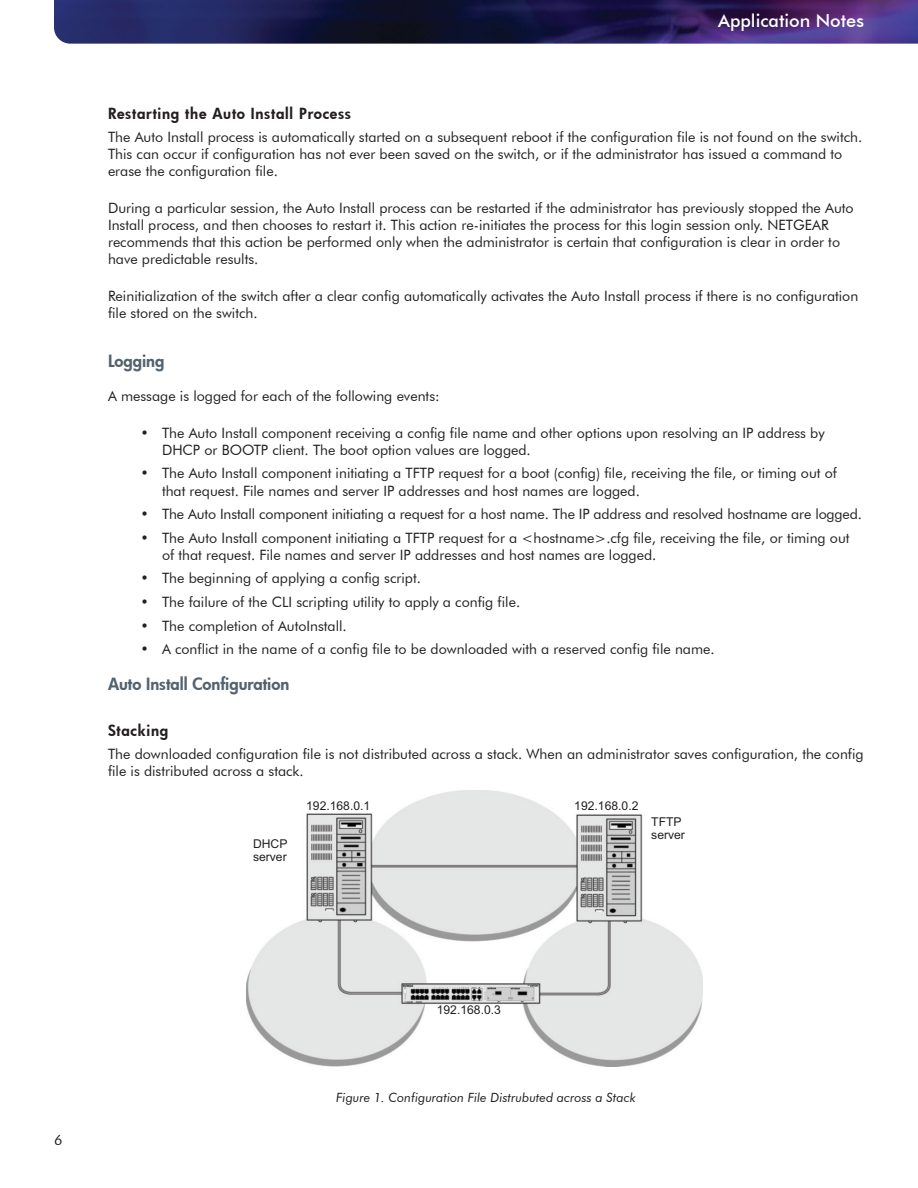
<style>
.page{position:relative;width:918px;height:1188px;background:#fff}
.page>*{position:absolute;margin:0;border:0;box-sizing:border-box;transform-origin:0 0}
.t1{font:500 18px "Futura BT";color:#fff}
.t2{font:800 16.5px "Futura";color:#52626f}
.t3{font:800 15px "Futura";letter-spacing:.05em;color:#231f20}
.t4{font:14.25px/17.1px "Futura BT";color:#231f20}
.t5{font:italic 12.75px "Futura BT";color:#231f20}
.t6{font:12.15px/13.5px "Arial";color:#231f20}
</style>
<div class="page">
<img style="left:54px;top:0;width:864px;height:44px">
<img style="left:247px;top:791px;width:456px;height:275px">
<p class="t1" style="left:718px;top:10px;width:147px">Application Notes</p>
<p class="t3" style="left:108px;top:104px;width:245px">Restarting the Auto Install Process</p>
<p class="t4" style="left:108px;top:128px;width:756px">The Auto Install process is automatically started on a subsequent reboot if the configuration file is not found on the switch.<br>This can occur if configuration has not ever been saved on the switch, or if the administrator has issued a command to erase the configuration file.</p>
<p class="t4" style="left:108px;top:199px;width:747px">During a particular session, the Auto Install process can be restarted if the administrator has previously stopped the Auto Install process, and then chooses to restart it. This action re-initiates the process for this login session only. NETGEAR recommends that this action be performed only when the administrator is certain that configuration is clear in order to have predictable results.</p>
<p class="t4" style="left:108px;top:287px;width:752px">Reinitialization of the switch after a clear config automatically activates the Auto Install process if there is no configuration file stored on the switch.</p>
<p class="t2" style="left:108px;top:350px;width:58px">Logging</p>
<p class="t4" style="left:108px;top:388px;width:333px">A message is logged for each of the following events:</p>
<p class="t4" style="left:162px;top:424px;width:664px;text-indent:-22px">• The Auto Install component receiving a config file name and other options upon resolving an IP address by<br>DHCP or BOOTP client. The boot option values are logged.</p>
<p class="t4" style="left:162px;top:465px;width:676px;text-indent:-22px">• The Auto Install component initiating a TFTP request for a boot (config) file, receiving the file, or timing out of that request. File names and server IP addresses and host names are logged.</p>
<p class="t4" style="left:140px;top:505px;width:723px">• The Auto Install component initiating a request for a host name. The IP address and resolved hostname are logged.</p>
<p class="t4" style="left:162px;top:529px;width:689px;text-indent:-22px">• The Auto Install component initiating a TFTP request for a &lt;hostname&gt;.cfg file, receiving the file, or timing out of that request. File names and server IP addresses and host names are logged.</p>
<p class="t4" style="left:140px;top:570px;width:282px">• The beginning of applying a config script.</p>
<p class="t4" style="left:140px;top:593px;width:381px">• The failure of the CLI scripting utility to apply a config file.</p>
<p class="t4" style="left:140px;top:617px;width:208px">• The completion of AutoInstall.</p>
<p class="t4" style="left:140px;top:640px;width:576px">• A conflict in the name of a config file to be downloaded with a reserved config file name.</p>
<p class="t2" style="left:108px;top:673px;width:183px">Auto Install Configuration</p>
<p class="t3" style="left:108px;top:721px;width:62px">Stacking</p>
<p class="t4" style="left:108px;top:745px;width:757px">The downloaded configuration file is not distributed across a stack. When an administrator saves configuration, the config file is distributed across a stack.</p>
<p class="t6" style="left:253px;top:837px;width:36px">DHCP server</p>
<p class="t6" style="left:306px;top:799px;width:66px">192.168.0.1</p>
<p class="t6" style="left:574px;top:800px;width:66px">192.168.0.2</p>
<p class="t6" style="left:651px;top:815px;width:35px">TFTP server</p>
<p class="t4" style="left:54px;top:1131px;width:10px">6</p>
<p class="t6" style="left:437px;top:1003px;width:66px">192.168.0.3</p>
<p class="t5" style="left:336px;top:1090px;width:301px">Figure 1. Configuration File Distrubuted across a Stack</p>
</div>
